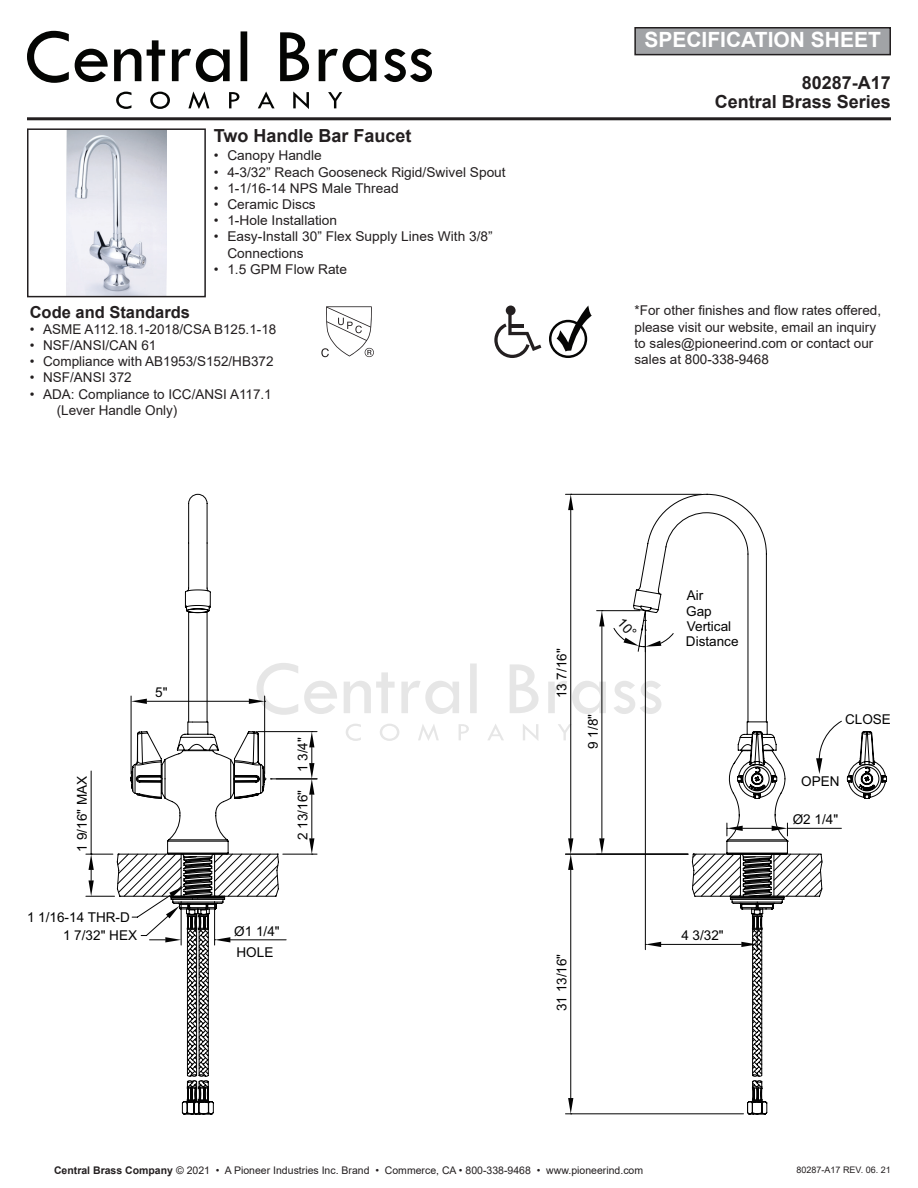
<style>
.page{position:relative;width:918px;height:1188px;background:#fff}
.page>*{position:absolute;margin:0;border:0;box-sizing:border-box;transform-origin:0 0}
.t1{font:700 21px "Arial";color:#fff}
.t2{font:700 18px "Arial";color:#231f20}
.t3{font:700 16.5px "Arial";color:#231f20}
.t4{font:13.5px/16.2px "Arial";color:#231f20}
.t5{font:13.5px/15.5px "Arial";color:#030303}
.t6{font:10.5px "Arial";color:#231f20}
.t7{font:9px "Arial";color:#231f20}
.s1{font-weight:700}
</style>
<div class="page">
<svg style="left:89px;top:880px;width:5px;height:16px"></svg>
<svg style="left:89px;top:854px;width:5px;height:16px"></svg>
<hr style="left:565px;top:494px;width:136px;height:1px;background:#030303">
<hr style="left:570px;top:510px;width:1px;height:328px;background:#030303">
<svg style="left:568px;top:494px;width:5px;height:16px"></svg>
<hr style="left:27px;top:117px;width:864px;height:3px;background:#231f20">
<img style="left:67px;top:131px;width:99px;height:163px">
<div style="left:27px;top:128px;width:179px;height:169px;border:2px solid #231f20"></div>
<div style="left:635px;top:28px;width:255px;height:27px;background:#a1a3a6"></div>
<div style="left:634px;top:27px;width:257px;height:28px;border:2px solid #231f20"></div>
<svg style="left:321px;top:306px;width:53px;height:51px"></svg>
<svg style="left:494px;top:314px;width:47px;height:44px"></svg>
<div style="left:506px;top:306px;width:10px;height:9px;background:#231f20;border-radius:50%"></div>
<svg style="left:557px;top:306px;width:35px;height:45px"></svg>
<div style="left:549px;top:320px;width:38px;height:38px;border:2px solid #050504;border-radius:50%"></div>
<svg style="left:280px;top:32px;width:152px;height:50px"></svg>
<svg style="left:27px;top:31px;width:220px;height:52px"></svg>
<svg style="left:116px;top:91px;width:226px;height:18px"></svg>
<svg style="left:116px;top:610px;width:771px;height:504px"></svg>
<h1 class="t1" style="left:644px;top:25px;width:238px">SPECIFICATION SHEET</h1>
<h2 class="t2" style="left:802px;top:70px;width:91px">80287-A17</h2>
<h2 class="t2" style="left:214px;top:123px;width:199px">Two Handle Bar Faucet</h2>
<p class="t4" style="left:214px;top:147px;width:110px">• Canopy Handle</p>
<p class="t4" style="left:214px;top:164px;width:293px">• 4-3/32” Reach Gooseneck Rigid/Swivel Spout</p>
<p class="t4" style="left:214px;top:180px;width:186px">• 1-1/16-14 NPS Male Thread</p>
<p class="t4" style="left:214px;top:196px;width:103px">• Ceramic Discs</p>
<p class="t4" style="left:214px;top:212px;width:125px">• 1-Hole Installation</p>
<p class="t4" style="left:227px;top:228px;width:267px;text-indent:-14px">• Easy-Install 30” Flex Supply Lines With 3/8”<br>Connections</p>
<p class="t4" style="left:214px;top:261px;width:135px">• 1.5 GPM Flow Rate</p>
<p class="t3" style="left:30px;top:300px;width:162px">Code and Standards</p>
<p class="t4" style="left:30px;top:321px;width:248px">• ASME A112.18.1-2018/CSA B125.1-18</p>
<p class="t4" style="left:30px;top:337px;width:128px">• NSF/ANSI/CAN 61</p>
<p class="t4" style="left:30px;top:353px;width:245px">• Compliance with AB1953/S152/HB372</p>
<p class="t4" style="left:30px;top:369px;width:104px">• NSF/ANSI 372</p>
<p class="t4" style="left:57px;top:386px;width:217px;text-indent:-27px">• ADA: Compliance to ICC/ANSI A117.1 (Lever Handle Only)</p>
<h2 class="t2" style="left:715px;top:89px;width:178px">Central Brass Series</h2>
<p class="t4" style="left:635px;top:302px;width:248px">*For other finishes and flow rates offered, please visit our website, email an inquiry to sales@pioneerind.com or contact our sales at 800-338-9468</p>
<p class="t5" style="left:155px;top:685px;width:14px">5"</p>
<p class="t5" style="left:75px;top:852px;width:77px;rotate:-90deg">1 9/16" MAX</p>
<p class="t5" style="left:27px;top:909px;width:104px">1 1/16-14 THR-D</p>
<p class="t5" style="left:63px;top:928px;width:76px">1 7/32" HEX</p>
<p class="t5" style="left:295px;top:772px;width:36px;rotate:-90deg">1 3/4"</p>
<p class="t5" style="left:295px;top:840px;width:51px;rotate:-90deg">2 13/16"</p>
<p class="t5" style="left:234px;top:923px;width:47px">Ø1 1/4"</p>
<p class="t5" style="left:237px;top:945px;width:38px">HOLE</p>
<p class="t5" style="left:554px;top:698px;width:51px;rotate:-90deg">13 7/16"</p>
<p class="t5" style="left:585px;top:749px;width:36px;rotate:-90deg">9 1/8"</p>
<p class="t5" style="left:554px;top:1011px;width:59px;rotate:-90deg">31 13/16"</p>
<p class="t5" style="left:686px;top:588px;width:54px">Air<br>Gap<br>Vertical<br>Distance</p>
<p class="t5" style="left:681px;top:928px;width:44px">4 3/32"</p>
<p class="t5" style="left:845px;top:711px;width:47px">CLOSE</p>
<p class="t5" style="left:801px;top:773px;width:40px">OPEN</p>
<p class="t5" style="left:793px;top:812px;width:47px">Ø2 1/4"</p>
<p class="t6" style="left:54px;top:1163px;width:591px"><span class="s1">Central Brass Company</span> © 2021 • A Pioneer Industries Inc. Brand • Commerce, CA • 800-338-9468 • www.pioneerind.com</p>
<p class="t7" style="left:797px;top:1164px;width:96px">80287-A17 REV. 06. 21</p>
</div>
